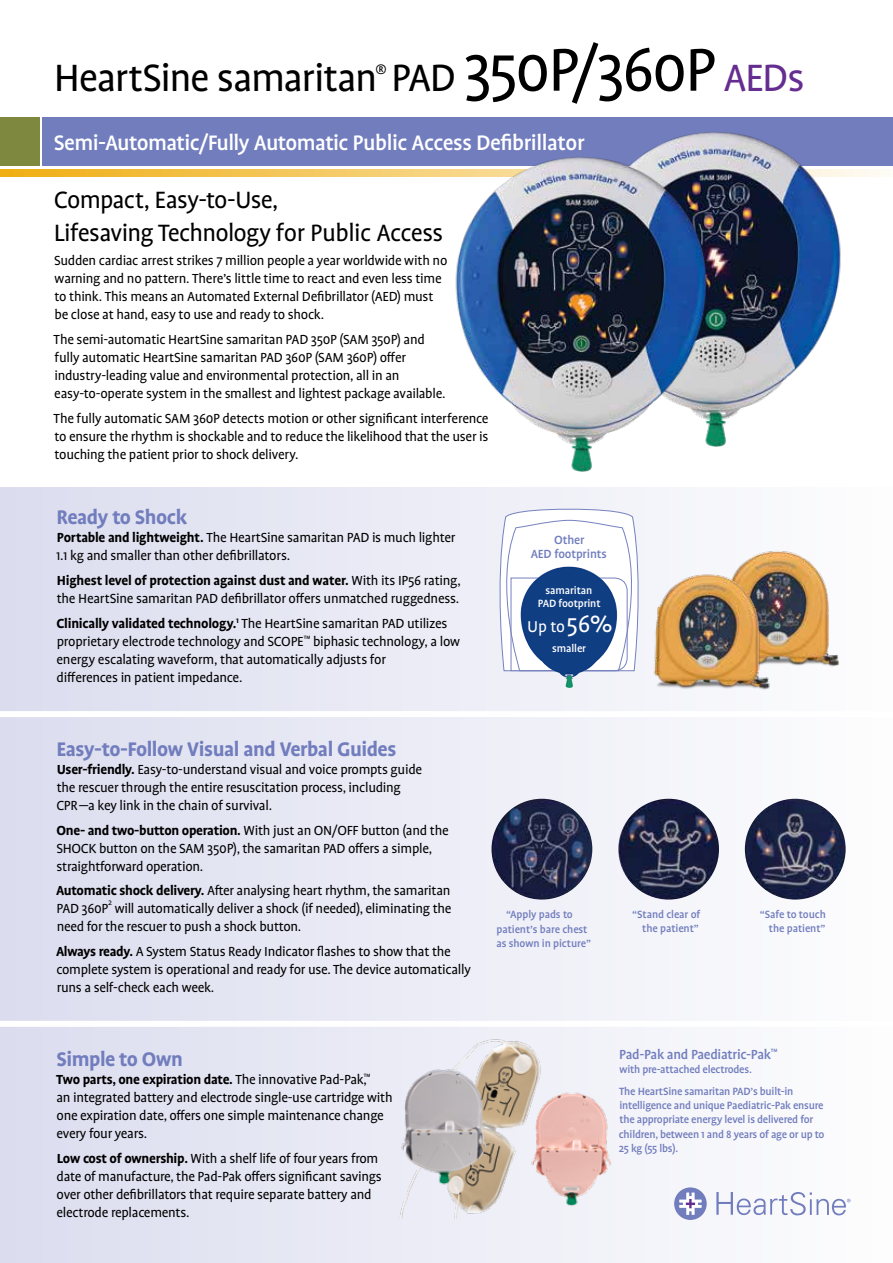
<style>
.page{position:relative;width:893px;height:1263px;background:#fff}
.page>*{position:absolute;margin:0;border:0;box-sizing:border-box;transform-origin:0 0}
.t1{font:69px "Profile OT";letter-spacing:-.04em;color:#000}
.t2{font:43.5px "Profile OT";letter-spacing:-.03em;color:#000}
.t3{font:27px/32.4px "Profile OT";letter-spacing:-.025em;color:#000}
.t4{font:500 24px "Profile OT";letter-spacing:-.02em;color:#fff}
.t5{font:700 22.5px "Profile OT";letter-spacing:-.02em;color:#717dbd}
.t6{font:18px "Profile OT";color:#fff}
.t7{font:15.75px "Profile OT";color:#000}
.t8{font:15px/18px "Profile OT";letter-spacing:-.02em;color:#000}
.t9{font:500 15px "Profile OT";letter-spacing:-.02em;color:#717dbd}
.t10{font:500 13.5px/13.5px "Profile OT";letter-spacing:-.01em;color:#717dbd;text-align:center}
.t11{font:500 12px/14.4px "Profile OT";letter-spacing:-.02em;color:#717dbd}
.t12{font:500 12px/13.2px "Profile OT";letter-spacing:-.01em;color:#fff;text-align:center}
.t13{font:8.7px "Profile OT";color:#000}
.s1{font-size:43.5px}
.s2{font-size:43.5px;color:#662d91}
.s3{font-weight:700}
.s4{font-size:27px}
</style>
<div class="page">
<div style="left:0;top:487px;width:893px;height:776px;background:linear-gradient(to right,#dbddef,#fdfdfe)"></div>
<div style="left:0;top:711px;width:893px;height:6px;background:#fff"></div>
<div style="left:0;top:1021px;width:893px;height:6px;background:#fff"></div>
<div style="left:43px;top:117px;width:850px;height:49px;background:#717dbd"></div>
<svg style="left:0;top:170px;width:887px;height:7px"></svg>
<div style="left:0;top:117px;width:39px;height:49px;background:#7e883f"></div>
<img style="left:743px;top:134px;width:134px;height:274px">
<svg style="left:674px;top:1187px;width:33px;height:33px"></svg>
<svg style="left:716px;top:1192px;width:134px;height:23px"></svg>
<svg style="left:500px;top:508px;width:139px;height:164px"></svg>
<img style="left:521px;top:566px;width:96px;height:122px">
<img style="left:491px;top:799px;width:101px;height:100px;border-radius:50px">
<img style="left:618px;top:799px;width:101px;height:100px;border-radius:50px">
<img style="left:745px;top:799px;width:101px;height:100px;border-radius:50px">
<img style="left:548px;top:1081px;width:74px;height:137px">
<img style="left:394px;top:1036px;width:154px;height:182px">
<img style="left:420px;top:132px;width:323px;height:366px">
<img style="left:706px;top:533px;width:147px;height:145px">
<img style="left:646px;top:560px;width:129px;height:134px">
<h2 class="t2" style="left:54px;top:55px;width:325px">HeartSine samaritan</h2>
<p class="t7" style="left:375px;top:61px;width:13px">®</p>
<h1 class="t1" style="left:391px;top:34px;width:415px"><span class="s1">PAD</span> 350P/360P <span class="s2">AEDs</span></h1>
<h3 class="t4" style="left:54px;top:130px;width:532px">Semi-Automatic/Fully Automatic Public Access Defibrillator</h3>
<h3 class="t3" style="left:54px;top:185px;width:391px">Compact, Easy-to-Use,<br>Lifesaving Technology for Public Access</h3>
<p class="t8" style="left:54px;top:253px;width:395px">Sudden cardiac arrest strikes 7 million people a year worldwide with no warning and no pattern. There’s little time to react and even less time to think. This means an Automated External Defibrillator (AED) must be close at hand, easy to use and ready to shock.</p>
<p class="t8" style="left:54px;top:331px;width:393px">The semi-automatic HeartSine samaritan PAD 350P (SAM 350P) and fully automatic HeartSine samaritan PAD 360P (SAM 360P) offer industry-leading value and environmental protection, all in an easy-to-operate system in the smallest and lightest package available.</p>
<p class="t8" style="left:54px;top:410px;width:436px;text-align:justify">The fully automatic SAM 360P detects motion or other significant interference to ensure the rhythm is shockable and to reduce the likelihood that the user is touching the patient prior to shock delivery.</p>
<h3 class="t5" style="left:56px;top:505px;width:133px">Ready to Shock</h3>
<p class="t8" style="left:56px;top:529px;width:401px"><span class="s3">Portable and lightweight.</span> The HeartSine samaritan PAD is much lighter<br>1.1 kg and smaller than other defibrillators.</p>
<p class="t8" style="left:57px;top:572px;width:405px"><span class="s3">Highest level of protection against dust and water.</span> With its IP56 rating, the HeartSine samaritan PAD defibrillator offers unmatched ruggedness.</p>
<p class="t8" style="left:57px;top:615px;width:405px"><span class="s3">Clinically validated technology.</span><sup>1</sup> The HeartSine samaritan PAD utilizes proprietary electrode technology and SCOPE<sup>™</sup> biphasic technology, a low energy escalating waveform, that automatically adjusts for<br>differences in patient impedance.</p>
<h3 class="t5" style="left:56px;top:737px;width:342px">Easy-to-Follow Visual and Verbal Guides</h3>
<p class="t8" style="left:56px;top:761px;width:367px"><span class="s3">User-friendly.</span> Easy-to-understand visual and voice prompts guide the rescuer through the entire resuscitation process, including<br>CPR—a key link in the chain of survival.</p>
<p class="t8" style="left:56px;top:822px;width:394px"><span class="s3">One- and two-button operation.</span> With just an ON/OFF button (and the<br>SHOCK button on the SAM 350P), the samaritan PAD offers a simple, straightforward operation.</p>
<p class="t8" style="left:56px;top:882px;width:397px"><span class="s3">Automatic shock delivery.</span> After analysing heart rhythm, the samaritan<br>PAD 360P will automatically deliver a shock (if needed), eliminating the</p>
<p class="t13" style="left:108px;top:898px;width:5px">2</p>
<p class="t8" style="left:56px;top:915px;width:396px;line-height:24.8px">need for the rescuer to push a shock button.<br><span class="s3">Always ready.</span> A System Status Ready Indicator flashes to show that the</p>
<p class="t8" style="left:57px;top:961px;width:416px">complete system is operational and ready for use. The device automatically runs a self-check each week.</p>
<h3 class="t5" style="left:56px;top:1047px;width:128px">Simple to Own</h3>
<p class="t8" style="left:56px;top:1071px;width:338px"><span class="s3">Two parts, one expiration date.</span> The innovative Pad-Pak,<sup>™<br></sup>an integrated battery and electrode single-use cartridge with one expiration date, offers one simple maintenance change every four years.</p>
<p class="t8" style="left:57px;top:1150px;width:327px"><span class="s3">Low cost of ownership.</span> With a shelf life of four years from date of manufacture, the Pad-Pak offers significant savings over other defibrillators that require separate battery and electrode replacements.</p>
<p class="t10" style="left:531px;top:534px;width:78px">Other<br>AED footprints</p>
<p class="t12" style="left:538px;top:584px;width:64px">samaritan<br>PAD footprint</p>
<p class="t6" style="left:527px;top:617px;width:87px">Up to <span class="s4">56%</span></p>
<p class="t12" style="left:552px;top:642px;width:36px">smaller</p>
<p class="t11" style="left:496px;top:908px;width:96px;text-indent:10px">“Apply pads to patient’s bare chest as shown in picture”</p>
<p class="t11" style="left:632px;top:908px;width:70px;text-align:right">“Stand clear of the patient”</p>
<p class="t11" style="left:760px;top:908px;width:67px;text-align:right">“Safe to touch the patient”</p>
<p class="t9" style="left:619px;top:1046px;width:160px">Pad-Pak and Paediatric-Pak<sup>™</sup></p>
<p class="t11" style="left:619px;top:1060px;width:176px;line-height:21.1px">with pre-attached electrodes.<br>The HeartSine samaritan PAD’s built-in</p>
<p class="t11" style="left:619px;top:1099px;width:207px">intelligence and unique Paediatric-Pak ensure the appropriate energy level is delivered for children, between 1 and 8 years of age or up to 25 kg (55 lbs).</p>
</div>
